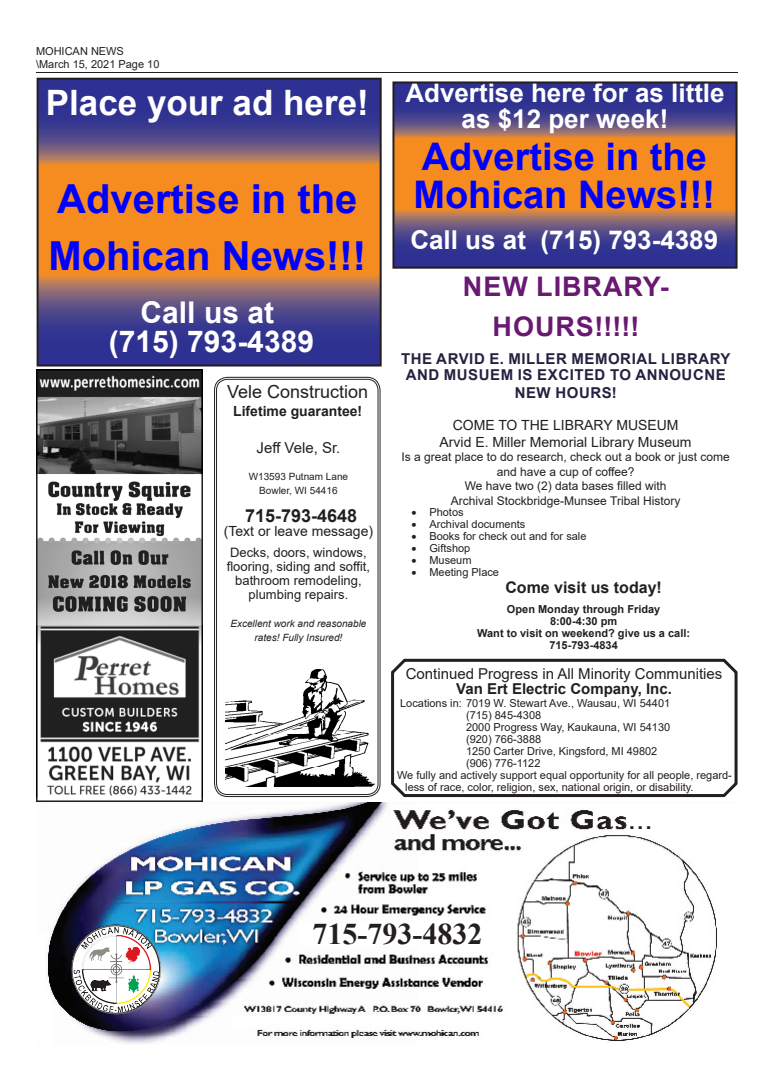
<style>
.page{position:relative;width:774px;height:1080px;background:#fff}
.page>*{position:absolute;margin:0;border:0;box-sizing:border-box;transform-origin:0 0}
.t1{font:700 40px/57px "Arial";color:#00f}
.t2{font:700 38px/38px "Arial";color:#00f}
.t3{font:700 35px "Arial";color:#fff}
.t4{font:700 30px "Arial";color:#fff}
.t5{font:700 30px "Times New Roman";color:#231f20}
.t6{font:30px "Arial";color:#231f20}
.t7{font:700 27px/40px "Arial";letter-spacing:.035em;color:#691971;text-align:center}
.t8{font:700 26px/26px "Arial";color:#fff;text-align:center}
.t9{font:18px "Arial";color:#231f20}
.t10{font:700 18px "Arial";color:#231f20}
.List_Paragraph{font:700 16px "Arial";color:#231f20}
.Subtitle{font:700 15px/16px "Arial";letter-spacing:.035em;color:#262140;text-align:center}
.t11{font:15px "Arial";color:#231f20}
.t12{font:700 15px "Arial";color:#231f20}
.t13{font:14px "Arial";color:#231f20}
.t14{font:700 14px "Arial";color:#231f20}
.t15{font:13px/14px "Arial";color:#231f20;text-align:center}
.t16{font:12px/14.4px "Arial";color:#231f20;text-align:center}
.t17{font:11px "Arial";color:#231f20}
.List_Paragraph-2{font:700 11px "Arial";color:#231f20}
.t18{font:italic 10px/14px "Arial";color:#231f20;text-align:center}
.t19{font:10px "Arial";color:#231f20}
</style>
<div class="page">
<hr style="left:36px;top:72px;width:702px;height:1px;background:#231f20">
<svg style="left:391px;top:658px;width:347px;height:140px"></svg>
<img style="left:47px;top:802px;width:670px;height:242px">
<div style="left:628px;top:807px;width:82px;height:25px;background:#fff"></div>
<div style="left:299px;top:924px;width:197px;height:22px;background:#fff"></div>
<img style="left:72px;top:924px;width:90px;height:91px">
<div style="left:214px;top:377px;width:167px;height:420px;border:1px solid #231f20;border-radius:13px"></div>
<div style="left:216px;top:379px;width:163px;height:416px;border:1px solid #231f20;border-radius:11px"></div>
<img style="left:225px;top:670px;width:149px;height:116px">
<img style="left:36px;top:369px;width:167px;height:432px">
<svg style="left:395px;top:84px;width:340px;height:182px;background:#95635c"></svg>
<div style="left:392px;top:81px;width:346px;height:188px;border:2px solid #231f20"></div>
<svg style="left:40px;top:81px;width:339px;height:283px;background:#94625c"></svg>
<div style="left:37px;top:78px;width:345px;height:289px;border:2px solid #231f20"></div>
<p class="t17" style="left:36px;top:44px;width:89px">MOHICAN NEWS</p>
<p class="t17" style="left:36px;top:57px;width:125px">\March 15, 2021 Page 10</p>
<p class="t3" style="left:46px;top:78px;width:324px">Place your ad here!</p>
<p class="t1" style="left:48px;top:170px;width:319px">Advertise in the<br>Mohican News!!!</p>
<p class="t4" style="left:141px;top:291px;width:135px">Call us at</p>
<p class="t4" style="left:109px;top:320px;width:207px">(715) 793-4389</p>
<p class="t9" style="left:227px;top:379px;width:143px">Vele Construction</p>
<p class="t14" style="left:233px;top:401px;width:131px">Lifetime guarantee!</p>
<p class="t11" style="left:257px;top:437px;width:85px">Jeff Vele, Sr.</p>
<p class="t19" style="left:249px;top:470px;width:101px">W13593 Putnam Lane</p>
<p class="t19" style="left:259px;top:484px;width:80px">Bowler, WI 54416</p>
<p class="t10" style="left:245px;top:503px;width:114px">715-793-4648</p>
<p class="t13" style="left:224px;top:521px;width:151px">(Text or leave message)</p>
<p class="t15" style="left:227px;top:545px;width:145px">Decks, doors, windows, flooring, siding and soffit, bathroom remodeling, plumbing repairs.</p>
<p class="t18" style="left:230px;top:617px;width:138px">Excellent work and reasonable rates! Fully Insured!</p>
<p class="t8" style="left:405px;top:81px;width:321px">Advertise here for as little as $12 per week!</p>
<p class="t2" style="left:413px;top:138px;width:303px">Advertise in the<br>Mohican News!!!</p>
<p class="t8" style="left:410px;top:227px;width:309px">Call us at (715) 793-4389</p>
<p class="t7" style="left:463px;top:267px;width:208px">NEW LIBRARY-<br>HOURS!!!!!</p>
<p class="Subtitle" style="left:401px;top:351px;width:331px">THE ARVID E. MILLER MEMORIAL LIBRARY<br>AND MUSUEM IS EXCITED TO ANNOUCNE</p>
<p class="Subtitle" style="left:515px;top:385px;width:104px">NEW HOURS!</p>
<p class="t13" style="left:453px;top:416px;width:227px">COME TO THE LIBRARY MUSEUM</p>
<p class="t13" style="left:440px;top:432px;width:254px">Arvid E. Miller Memorial Library Museum</p>
<p class="t16" style="left:402px;top:450px;width:330px">Is a great place to do research, check out a book or just come and have a cup of coffee?</p>
<p class="t16" style="left:465px;top:479px;width:203px">We have two (2) data bases filled with</p>
<p class="t16" style="left:451px;top:493px;width:231px">Archival Stockbridge-Munsee Tribal History</p>
<p class="t17" style="left:411px;top:505px;width:54px">• Photos</p>
<p class="t17" style="left:411px;top:517px;width:115px">• Archival documents</p>
<p class="t17" style="left:411px;top:529px;width:177px">• Books for check out and for sale</p>
<p class="t17" style="left:411px;top:541px;width:60px">• Giftshop</p>
<p class="t17" style="left:411px;top:553px;width:62px">• Museum</p>
<p class="t17" style="left:411px;top:564px;width:89px">• Meeting Place</p>
<p class="List_Paragraph" style="left:505px;top:576px;width:158px">Come visit us today!</p>
<p class="List_Paragraph-2" style="left:507px;top:601px;width:155px">Open Monday through Friday</p>
<p class="List_Paragraph-2" style="left:550px;top:613px;width:69px">8:00-4:30 pm</p>
<p class="List_Paragraph-2" style="left:477px;top:625px;width:214px">Want to visit on weekend? give us a call:</p>
<p class="List_Paragraph-2" style="left:549px;top:637px;width:70px">715-793-4834</p>
<p class="t11" style="left:406px;top:663px;width:318px">Continued Progress in All Minority Communities</p>
<p class="t12" style="left:456px;top:678px;width:217px">Van Ert Electric Company, Inc.</p>
<p class="t17" style="left:400px;top:695px;width:272px">Locations in: 7019 W. Stewart Ave., Wausau, WI 54401</p>
<p class="t17" style="left:466px;top:707px;width:77px">(715) 845-4308</p>
<p class="t17" style="left:466px;top:719px;width:206px">2000 Progress Way, Kaukauna, WI 54130</p>
<p class="t17" style="left:466px;top:731px;width:77px">(920) 766-3888</p>
<p class="t17" style="left:466px;top:743px;width:193px">1250 Carter Drive, Kingsford, MI 49802</p>
<p class="t17" style="left:466px;top:755px;width:76px">(906) 776-1122</p>
<p class="t17" style="left:397px;top:767px;width:336px">We fully and actively support equal opportunity for all people, regard-</p>
<p class="t17" style="left:405px;top:779px;width:290px">less of race, color, religion, sex, national origin, or disability.</p>
<p class="t6" style="left:628px;top:798px;width:27px">...</p>
<p class="t5" style="left:312px;top:913px;width:171px">715-793-4832</p>
</div>
